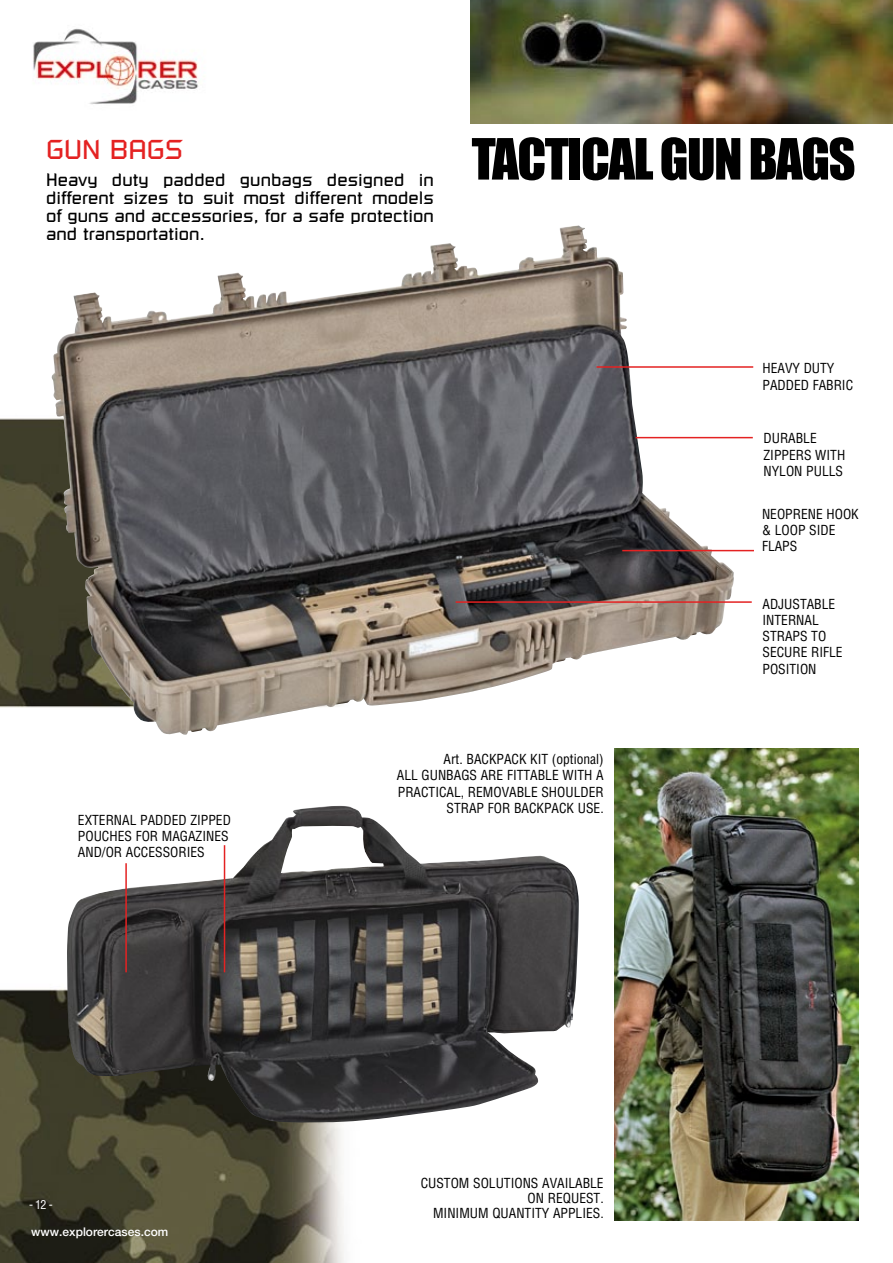
<style>
.page{position:relative;width:893px;height:1263px;background:#fff}
.page>*{position:absolute;margin:0;border:0;box-sizing:border-box;transform-origin:0 0}
.t1{font:52.5px "Impact";letter-spacing:-.03em;color:#000}
.t2{font:27px "Russell Square";color:#e42222}
.t3{font:18px/18px "Russell Square";color:#000;text-align:justify}
.t4{font:condensed 13.5px/16.2px "Helvetica";color:#000}
.t5{font:500 12px "Helvetica Neue";color:#fff}
.t6{font:condensed 12px "Helvetica";color:#fff}
</style>
<div class="page">
<img style="left:0;top:0;width:893px;height:1263px">
<img style="left:471px;top:0;width:422px;height:123px">
<img style="left:53px;top:228px;width:510px;height:144px">
<hr style="left:596px;top:366px;width:157px;height:2px;background:#e42222">
<hr style="left:636px;top:437px;width:117px;height:1px;background:#e42222">
<hr style="left:456px;top:601px;width:296px;height:2px;background:#e42222">
<hr style="left:622px;top:550px;width:132px;height:1px;background:#e42222">
<img style="left:67px;top:806px;width:512px;height:317px">
<hr style="left:224px;top:845px;width:1px;height:127px;background:#e42222">
<hr style="left:125px;top:863px;width:2px;height:109px;background:#e42222">
<img style="left:614px;top:748px;width:245px;height:472px">
<h2 class="t2" style="left:46px;top:133px;width:139px">GUN BAGS</h2>
<h3 class="t3" style="left:46px;top:171px;width:389px">Heavy duty padded gunbags designed in</h3>
<h3 class="t3" style="left:46px;top:189px;width:389px">different sizes to suit most different models of guns and accessories, for a safe protection and transportation.</h3>
<h1 class="t1" style="left:472px;top:118px;width:385px">TACTICAL GUN BAGS</h1>
<p class="t4" style="left:762px;top:360px;width:92px">HEAVY DUTY<br>PADDED FABRIC</p>
<p class="t4" style="left:763px;top:430px;width:83px">DURABLE<br>ZIPPERS WITH<br>NYLON PULLS</p>
<p class="t4" style="left:762px;top:505px;width:98px">NEOPRENE HOOK &amp; LOOP SIDE<br>FLAPS</p>
<p class="t4" style="left:762px;top:596px;width:82px">ADJUSTABLE<br>INTERNAL<br>STRAPS TO<br>SECURE RIFLE<br>POSITION</p>
<p class="t4" style="left:78px;top:812px;width:154px">EXTERNAL PADDED ZIPPED<br>POUCHES FOR MAGAZINES<br>AND/OR ACCESSORIES</p>
<p class="t6" style="left:29px;top:1197px;width:25px">- 12 -</p>
<p class="t5" style="left:31px;top:1224px;width:138px">www.explorercases.com</p>
<p class="t4" style="left:397px;top:751px;width:208px;text-align:right">Art. BACKPACK KIT (optional)<br>ALL GUNBAGS ARE FITTABLE WITH A<br>PRACTICAL, REMOVABLE SHOULDER<br>STRAP FOR BACKPACK USE.</p>
<p class="t4" style="left:421px;top:1176px;width:184px;line-height:15px;text-align:right">CUSTOM SOLUTIONS AVAILABLE<br>ON REQUEST.<br>MINIMUM QUANTITY APPLIES.</p>
</div>
